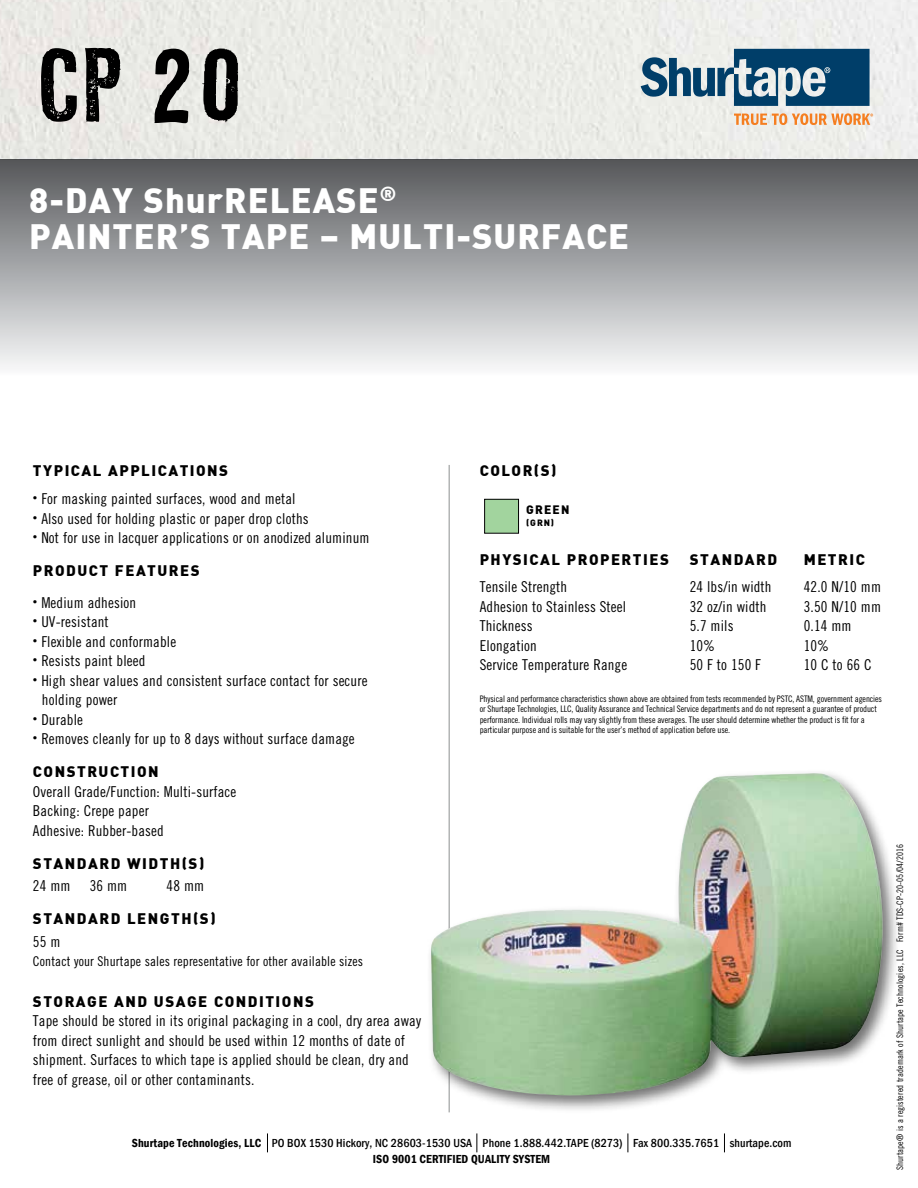
<style>
.page{position:relative;width:918px;height:1188px;background:#fff}
.page>*{position:absolute;margin:0;border:0;box-sizing:border-box;transform-origin:0 0}
.t1{font:93px "LL Rubber Grotesquecleaned";color:#000}
.t2{font:900 34.5px/36px "DIN";letter-spacing:.03em;color:#fff}
.t3{font:15px/19.5px "Trade Gothic Cond Eighteen";letter-spacing:.01em;color:#000}
.t4{font:900 15px "DIN";letter-spacing:.1em;color:#000}
.t5{font:13.5px "Trade Gothic Cond Eighteen";letter-spacing:.01em;color:#000}
.t6{font:500 condensed 12px/16.5px "Franklin Gothic";letter-spacing:.01em;color:#000;text-align:center}
.t7{font:900 12px "DIN";letter-spacing:.1em;color:#000}
.t8{font:9px/10.5px "Trade Gothic Cond Eighteen";letter-spacing:-.01em;color:#000}
.t9{font:9px "Trade Gothic Cond Eighteen";letter-spacing:.01em;color:#000}
.t10{font:900 9px "DIN";color:#000}
.s1{font-weight:600}
</style>
<div class="page">
<img style="left:0;top:0;width:918px;height:160px">
<div style="left:485px;top:499px;width:34px;height:34px;background:#a2d49e"></div>
<div style="left:484px;top:499px;width:35px;height:34px;border:1px solid #000"></div>
<div style="left:0;top:160px;width:918px;height:283px;background:linear-gradient(to bottom,#5c5f62,#fff)"></div>
<hr style="left:449px;top:465px;width:1px;height:647px;background:#8c8f90">
<div style="left:426px;top:768px;width:475px;height:346px;background:#000;opacity:.55"></div>
<img style="left:431px;top:773px;width:452px;height:322px">
<svg style="left:641px;top:49px;width:229px;height:57px;background:#5f859d"></svg>
<svg style="left:734px;top:113px;width:139px;height:12px;background:#f0b98d"></svg>
<svg style="left:476px;top:1133px;width:1px;height:19px"></svg>
<svg style="left:267px;top:1133px;width:1px;height:19px"></svg>
<svg style="left:628px;top:1133px;width:1px;height:19px"></svg>
<svg style="left:724px;top:1133px;width:1px;height:19px"></svg>
<h1 class="t1" style="left:38px;top:31px;width:209px">CP 20</h1>
<h2 class="t2" style="left:29px;top:180px;width:601px">8-DAY ShurRELEASE<sup>®<br></sup>PAINTER’S TAPE – MULTI-SURFACE</h2>
<p class="t4" style="left:33px;top:460px;width:197px">TYPICAL APPLICATIONS</p>
<p class="t3" style="left:33px;top:489px;width:264px"><sup>•</sup> For masking painted surfaces, wood and metal</p>
<p class="t3" style="left:33px;top:508px;width:277px"><sup>•</sup> Also used for holding plastic or paper drop cloths</p>
<p class="t3" style="left:33px;top:528px;width:338px"><sup>•</sup> Not for use in lacquer applications or on anodized aluminum</p>
<p class="t4" style="left:33px;top:561px;width:168px">PRODUCT FEATURES</p>
<p class="t3" style="left:33px;top:592px;width:105px"><sup>•</sup> Medium adhesion</p>
<p class="t3" style="left:33px;top:612px;width:77px"><sup>•</sup> UV-resistant</p>
<p class="t3" style="left:33px;top:631px;width:145px"><sup>•</sup> Flexible and conformable</p>
<p class="t3" style="left:33px;top:651px;width:114px"><sup>•</sup> Resists paint bleed</p>
<p class="t3" style="left:42px;top:670px;width:327px;text-indent:-9px"><sup>•</sup> High shear values and consistent surface contact for secure holding power</p>
<p class="t3" style="left:33px;top:709px;width:52px"><sup>•</sup> Durable</p>
<p class="t3" style="left:33px;top:729px;width:323px"><sup>•</sup> Removes cleanly for up to 8 days without surface damage</p>
<p class="t4" style="left:33px;top:762px;width:127px">CONSTRUCTION</p>
<p class="t3" style="left:33px;top:781px;width:205px">Overall Grade/Function: Multi-surface<br>Backing: Crepe paper<br>Adhesive: Rubber-based</p>
<p class="t4" style="left:33px;top:853px;width:173px">STANDARD WIDTH(S)</p>
<p class="t3" style="left:33px;top:876px;width:39px">24 mm</p>
<p class="t3" style="left:90px;top:876px;width:39px">36 mm</p>
<p class="t3" style="left:167px;top:876px;width:39px">48 mm</p>
<p class="t4" style="left:33px;top:909px;width:184px">STANDARD LENGTH(S)</p>
<p class="t3" style="left:33px;top:931px;width:29px">55 m</p>
<p class="t5" style="left:33px;top:953px;width:332px">Contact your Shurtape sales representative for other available sizes</p>
<p class="t4" style="left:33px;top:991px;width:282px">STORAGE AND USAGE CONDITIONS</p>
<p class="t3" style="left:33px;top:1011px;width:390px">Tape should be stored in its original packaging in a cool, dry area away from direct sunlight and should be used within 12 months of date of shipment. Surfaces to which tape is applied should be clean, dry and free of grease, oil or other contaminants.</p>
<p class="t4" style="left:480px;top:461px;width:78px">COLOR(S)</p>
<p class="t7" style="left:526px;top:501px;width:45px">GREEN</p>
<p class="t10" style="left:526px;top:516px;width:30px">(GRN)</p>
<p class="t4" style="left:480px;top:550px;width:191px">PHYSICAL PROPERTIES</p>
<p class="t4" style="left:690px;top:550px;width:89px">STANDARD</p>
<p class="t4" style="left:804px;top:550px;width:63px">METRIC</p>
<p class="t3" style="left:480px;top:577px;width:89px">Tensile Strength</p>
<p class="t3" style="left:690px;top:577px;width:83px">24 lbs/in width</p>
<p class="t3" style="left:804px;top:577px;width:79px">42.0 N/10 mm</p>
<p class="t3" style="left:480px;top:596px;width:148px">Adhesion to Stainless Steel</p>
<p class="t3" style="left:690px;top:596px;width:78px">32 oz/in width</p>
<p class="t3" style="left:804px;top:596px;width:79px">3.50 N/10 mm</p>
<p class="t3" style="left:480px;top:616px;width:54px">Thickness</p>
<p class="t3" style="left:690px;top:616px;width:45px">5.7 mils</p>
<p class="t3" style="left:804px;top:616px;width:49px">0.14 mm</p>
<p class="t3" style="left:480px;top:635px;width:59px">Elongation</p>
<p class="t3" style="left:690px;top:635px;width:27px">10%</p>
<p class="t3" style="left:804px;top:635px;width:27px">10%</p>
<p class="t3" style="left:480px;top:655px;width:149px">Service Temperature Range</p>
<p class="t3" style="left:690px;top:655px;width:73px">50 F to 150 F</p>
<p class="t3" style="left:804px;top:655px;width:69px">10 C to 66 C</p>
<p class="t8" style="left:480px;top:693px;width:404px">Physical and performance characteristics shown above are obtained from tests recommended by PSTC, ASTM, government agencies or Shurtape Technologies, LLC, Quality Assurance and Technical Service departments and do not represent a guarantee of product performance. Individual rolls may vary slightly from these averages. The user should determine whether the product is fit for a particular purpose and is suitable for the user’s method of application before use.</p>
<p class="t6" style="left:132px;top:1135px;width:661px"><span class="s1">Shurtape Technologies, LLC</span> PO BOX 1530 Hickory, NC 28603-1530 USA Phone 1.888.442.TAPE (8273) Fax 800.335.7651 shurtape.com<br><span class="s1">ISO 9001 CERTIFIED QUALITY SYSTEM</span></p>
<p class="t9" style="left:895px;top:1170px;width:328px;rotate:-90deg">Shurtape® is a registered trademark of Shurtape Technologies, LLC Form# TDS-CP-20-05/04/2016</p>
</div>
